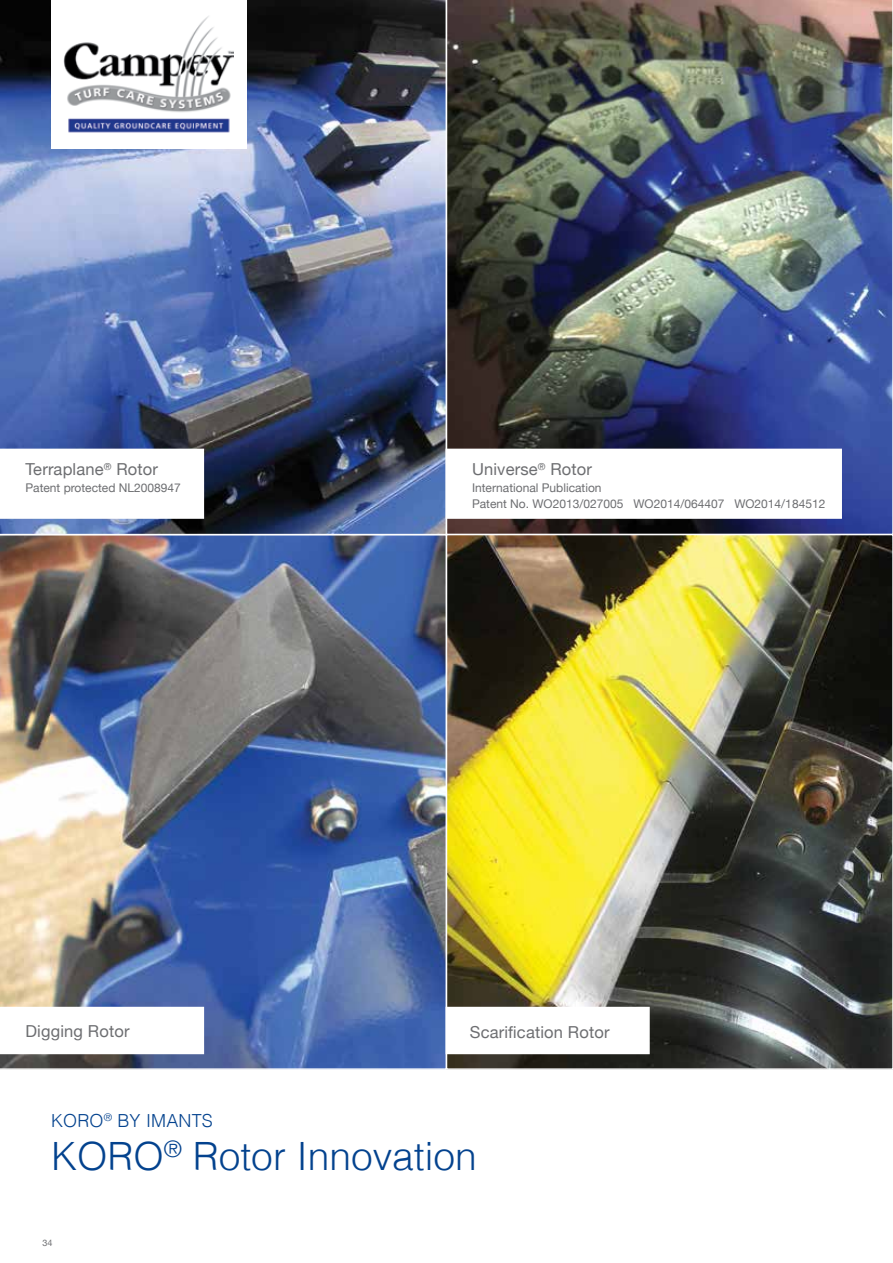
<style>
.page{position:relative;width:893px;height:1263px;background:#fff}
.page>*{position:absolute;margin:0;border:0;box-sizing:border-box;transform-origin:0 0}
.t1{font:300 39px "Helvetica";color:#03428e}
.t2{font:300 18px "Helvetica";letter-spacing:.01em;color:#03428e}
.t3{font:16.5px "Helvetica Neue";letter-spacing:.01em;color:#6d6e71}
.t4{font:12px/16.5px "Helvetica Neue";color:#6d6e71}
.t5{font:9px "Helvetica Neue";color:#6d6e71}
</style>
<div class="page">
<img style="left:0;top:535px;width:446px;height:535px">
<img style="left:0;top:0;width:446px;height:534px">
<img style="left:447px;top:0;width:446px;height:534px">
<img style="left:449px;top:537px;width:441px;height:530px">
<div style="left:446px;top:534px;width:447px;height:536px;border:2px solid #fff"></div>
<svg style="left:0;top:1007px;width:204px;height:47px"></svg>
<div style="left:446px;top:1007px;width:204px;height:47px;background:#fff"></div>
<svg style="left:0;top:449px;width:204px;height:70px"></svg>
<div style="left:446px;top:449px;width:396px;height:70px;background:#fff;border:2px solid #fff"></div>
<div style="left:51px;top:0;width:196px;height:149px;background:#fff"></div>
<img style="left:64px;top:16px;width:170px;height:117px">
<h3 class="t3" style="left:26px;top:457px;width:134px">Terraplane<sup>®</sup> Rotor</h3>
<p class="t4" style="left:26px;top:480px;width:157px">Patent protected NL2008947</p>
<h3 class="t3" style="left:472px;top:457px;width:121px">Universe<sup>®</sup> Rotor</h3>
<p class="t4" style="left:472px;top:480px;width:355px">International Publication<br>Patent No. WO2013/027005 WO2014/064407 WO2014/184512</p>
<h3 class="t3" style="left:26px;top:1019px;width:106px">Digging Rotor</h3>
<h3 class="t3" style="left:470px;top:1020px;width:141px">Scarification Rotor</h3>
<h2 class="t2" style="left:51px;top:1105px;width:163px">KORO<sup>®</sup> BY IMANTS</h2>
<h1 class="t1" style="left:51px;top:1123px;width:427px">KORO<sup>®</sup> Rotor Innovation</h1>
<p class="t5" style="left:43px;top:1236px;width:12px">34</p>
</div>
